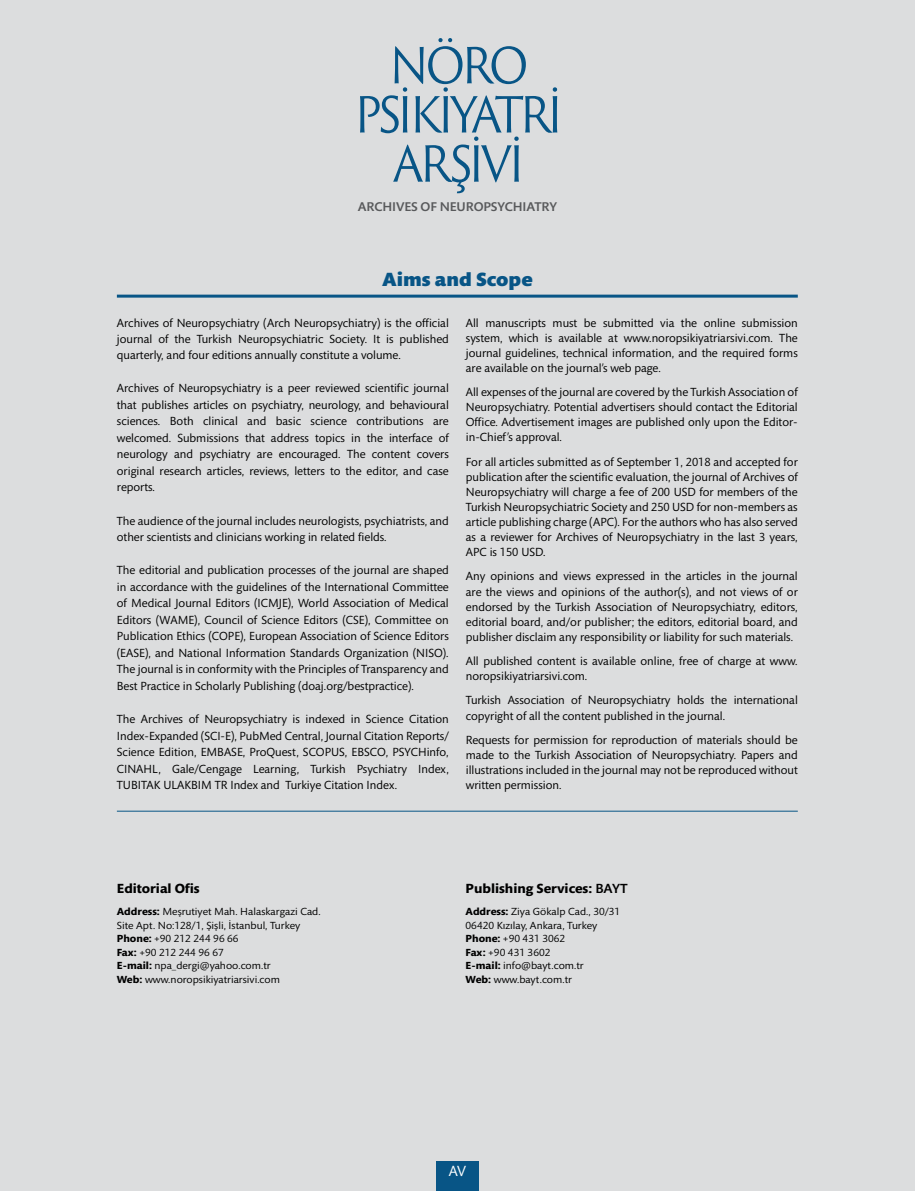
<style>
.page{position:relative;width:915px;height:1191px;background:#fff}
.page>*{position:absolute;margin:0;border:0;box-sizing:border-box;transform-origin:0 0}
.t1{font:900 19.5px "Mundo Sans Std";color:#085586;scale:1.05 1}
.t2{font:15px "Mundo Sans Std";color:#fff}
.t3{font:700 13.5px "Mundo Sans Std";color:#000;scale:1.05 1}
.t4{font:500 12.9px "Mundo Sans Std";letter-spacing:-.01em;color:#58595b;scale:1.05 1}
.t5{font:12px/15px "Mundo Sans Std";color:#000;text-align:justify}
.t6{font:10.5px/13.5px "Mundo Sans Std";color:#000;scale:1.05 1}
.s1{font-weight:700}
.s2{font-weight:500}
</style>
<div class="page">
<div style="left:0;top:0;width:914px;height:1191px;background:#dcddde"></div>
<div style="left:436px;top:1161px;width:42px;height:30px;background:#085586"></div>
<svg style="left:360px;top:38px;width:197px;height:155px"></svg>
<hr style="left:117px;top:295px;width:680px;height:3px;background:#085586">
<hr style="left:117px;top:810px;width:680px;height:1px;background:#085586">
<p class="t4" style="left:357px;top:200px;width:191px">ARCHIVES OF NEUROPSYCHIATRY</p>
<h1 class="t1" style="left:382px;top:269px;width:145px">Aims and Scope</h1>
<p class="t5" style="left:117px;top:315px;width:333px;line-height:16px">Archives of Neuropsychiatry (Arch Neuropsychiatry) is the official journal of the Turkish Neuropsychiatric Society. It is published quarterly, and four editions annually constitute a volume.</p>
<p class="t5" style="left:117px;top:380px;width:333px;line-height:16.5px">Archives of Neuropsychiatry is a peer reviewed scientific journal that publishes articles on psychiatry, neurology, and behavioural sciences. Both clinical and basic science contributions are welcomed. Submissions that address topics in the interface of neurology and psychiatry are encouraged. The content covers original research articles, reviews, letters to the editor, and case reports.</p>
<p class="t5" style="left:117px;top:512px;width:333px;line-height:16.5px">The audience of the journal includes neurologists, psychiatrists, and other scientists and clinicians working in related fields.</p>
<p class="t5" style="left:117px;top:562px;width:333px;line-height:16.5px">The editorial and publication processes of the journal are shaped in accordance with the guidelines of the International Committee of Medical Journal Editors (ICMJE), World Association of Medical Editors (WAME), Council of Science Editors (CSE), Committee on Publication Ethics (COPE), European Association of Science Editors (EASE), and National Information Standards Organization (NISO).<br>The journal is in conformity with the Principles of Transparency and Best Practice in Scholarly Publishing (doaj.org/bestpractice).</p>
<p class="t5" style="left:117px;top:711px;width:333px;line-height:16.5px">The Archives of Neuropsychiatry is indexed in Science Citation Index-Expanded (SCI-E), PubMed Central, Journal Citation Reports/ Science Edition, EMBASE, ProQuest, SCOPUS, EBSCO, PSYCHinfo, CINAHL, Gale/Cengage Learning, Turkish Psychiatry Index, TUBITAK ULAKBIM TR Index and Turkiye Citation Index.</p>
<p class="t5" style="left:465px;top:315px;width:333px">All manuscripts must be submitted via the online submission system, which is available at www.noropsikiyatriarsivi.com. The journal guidelines, technical information, and the required forms are available on the journal’s web page.</p>
<p class="t5" style="left:465px;top:385px;width:333px">All expenses of the journal are covered by the Turkish Association of Neuropsychiatry. Potential advertisers should contact the Editorial Office. Advertisement images are published only upon the Editor&shy;in-Chief’s approval.</p>
<p class="t5" style="left:465px;top:454px;width:333px">For all articles submitted as of September 1, 2018 and accepted for publication after the scientific evaluation, the journal of Archives of Neuropsychiatry will charge a fee of 200 USD for members of the Turkish Neuropsychiatric Society and 250 USD for non-members as article publishing charge (APC). For the authors who has also served as a reviewer for Archives of Neuropsychiatry in the last 3 years, APC is 150 USD.</p>
<p class="t5" style="left:465px;top:569px;width:333px">Any opinions and views expressed in the articles in the journal are the views and opinions of the author(s), and not views of or endorsed by the Turkish Association of Neuropsychiatry, editors, editorial board, and/or publisher; the editors, editorial board, and publisher disclaim any responsibility or liability for such materials.</p>
<p class="t5" style="left:465px;top:654px;width:333px">All published content is available online, free of charge at www. noropsikiyatriarsivi.com.</p>
<p class="t5" style="left:465px;top:693px;width:333px">Turkish Association of Neuropsychiatry holds the international copyright of all the content published in the journal.</p>
<p class="t5" style="left:465px;top:732px;width:333px">Requests for permission for reproduction of materials should be made to the Turkish Association of Neuropsychiatry. Papers and illustrations included in the journal may not be reproduced without written permission.</p>
<p class="t3" style="left:117px;top:881px;width:80px">Editorial Ofis</p>
<p class="t6" style="left:117px;top:905px;width:195px"><span class="s1">Address:</span> Meşrutiyet Mah. Halaskargazi Cad.<br>Site Apt. No:128/1, Şişli, İstanbul, Turkey <span class="s1">Phone:</span> +90 212 244 96 66<br><span class="s1">Fax:</span> +90 212 244 96 67<br><span class="s1">E-mail:</span> npa_dergi@yahoo.com.tr<br><span class="s1">Web:</span> www.noropsikiyatriarsivi.com</p>
<p class="t3" style="left:465px;top:881px;width:156px">Publishing Services: <span class="s2">BAYT</span></p>
<p class="t6" style="left:465px;top:905px;width:149px"><span class="s1">Address:</span> Ziya Gökalp Cad., 30/31<br>06420 Kızılay, Ankara, Turkey<br><span class="s1">Phone:</span> +90 431 3062<br><span class="s1">Fax:</span> +90 431 3602<br><span class="s1">E-mail:</span> info@bayt.com.tr<br><span class="s1">Web:</span> www.bayt.com.tr</p>
<p class="t2" style="left:448px;top:1162px;width:19px">AV</p>
</div>
